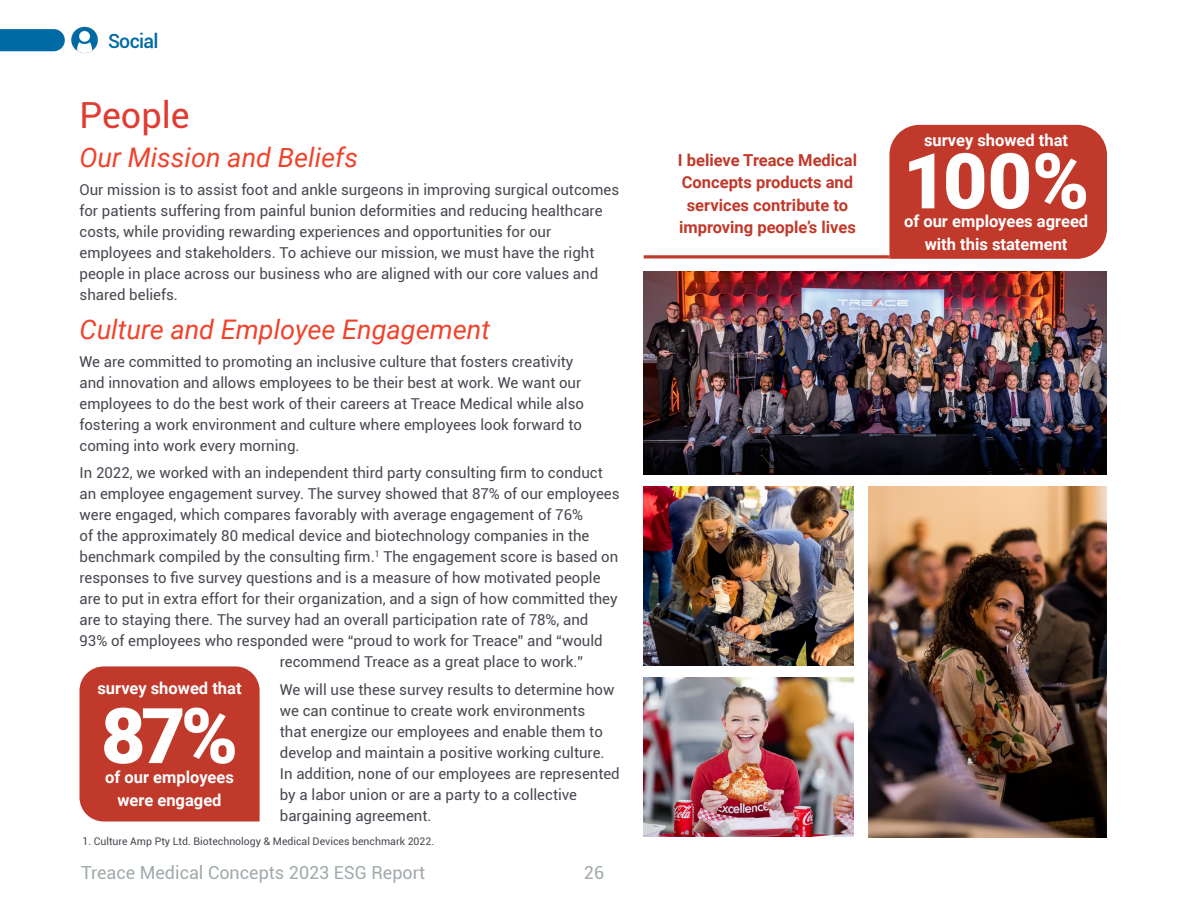
<style>
.page{position:relative;width:1188px;height:918px;background:#fff}
.page>*{position:absolute;margin:0;border:0;box-sizing:border-box;transform-origin:0 0}
.t1{font:900 76.95px "Roboto";color:#fff}
.t2{font:36px "Roboto";color:#e03c31}
.t3{font:italic 27px "Roboto";color:#ef442c}
.t4{font:500 19.5px "Roboto";letter-spacing:-.035em;color:#006aa5}
.t5{font:18px "Roboto";color:#a2aaad}
.t6{font:700 16.5px/23.1px "Roboto";color:#fff;text-align:center}
.t7{font:700 16.5px/22.5px "Roboto";color:#c0392a;text-align:center}
.t8{font:15px/21px "Roboto";color:#494851}
.t9{font:10.5px "Roboto";color:#494851}
</style>
<div class="page">
<div style="left:889px;top:125px;width:218px;height:134px;background:#c0392a"></div>
<img style="left:868px;top:486px;width:239px;height:352px">
<img style="left:644px;top:678px;width:209px;height:159px">
<img style="left:644px;top:271px;width:463px;height:203px">
<img style="left:644px;top:486px;width:209px;height:179px">
<hr style="left:644px;top:255px;width:245px;height:3px;background:#c0392a">
<div style="left:79px;top:666px;width:181px;height:155px;background:#c0392a"></div>
<img style="left:71px;top:26px;width:27px;height:28px">
<svg style="left:0;top:29px;width:65px;height:22px"></svg>
<h3 class="t4" style="left:108px;top:27px;width:52px">Social</h3>
<h2 class="t2" style="left:80px;top:90px;width:112px">People</h2>
<h3 class="t3" style="left:80px;top:138px;width:280px">Our Mission and Beliefs</h3>
<p class="t8" style="left:80px;top:178px;width:541px">Our mission is to assist foot and ankle surgeons in improving surgical outcomes for patients suffering from painful bunion deformities and reducing healthcare costs, while providing rewarding experiences and opportunities for our employees and stakeholders. To achieve our mission, we must have the right people in place across our business who are aligned with our core values and shared beliefs.</p>
<h3 class="t3" style="left:80px;top:310px;width:412px">Culture and Employee Engagement</h3>
<p class="t8" style="left:80px;top:350px;width:506px">We are committed to promoting an inclusive culture that fosters creativity and innovation and allows employees to be their best at work. We want our employees to do the best work of their careers at Treace Medical while also fostering a work environment and culture where employees look forward to coming into work every morning.</p>
<p class="t8" style="left:80px;top:462px;width:525px">In 2022, we worked with an independent third party consulting firm to conduct</p>
<p class="t8" style="left:80px;top:483px;width:542px">an employee engagement survey. The survey showed that 87% of our employees</p>
<p class="t8" style="left:80px;top:504px;width:505px">were engaged, which compares favorably with average engagement of 76%</p>
<p class="t8" style="left:80px;top:525px;width:511px">of the approximately 80 medical device and biotechnology companies in the</p>
<p class="t8" style="left:80px;top:546px;width:540px">benchmark compiled by the consulting firm.<sup>1</sup> The engagement score is based on</p>
<p class="t8" style="left:80px;top:567px;width:523px">responses to five survey questions and is a measure of how motivated people</p>
<p class="t8" style="left:80px;top:588px;width:540px">are to put in extra effort for their organization, and a sign of how committed they</p>
<p class="t8" style="left:80px;top:609px;width:511px">are to staying there. The survey had an overall participation rate of 78%, and</p>
<p class="t8" style="left:80px;top:630px;width:525px">93% of employees who responded were “proud to work for Treace” and “would</p>
<p class="t8" style="left:280px;top:651px;width:305px">recommend Treace as a great place to work.”</p>
<p class="t8" style="left:280px;top:679px;width:341px">We will use these survey results to determine how we can continue to create work environments<br>that energize our employees and enable them to develop and maintain a positive working culture.<br>In addition, none of our employees are represented by a labor union or are a party to a collective bargaining agreement.</p>
<p class="t6" style="left:97px;top:676px;width:146px">survey showed that</p>
<h1 class="t1" style="left:101px;top:682px;width:139px">87%</h1>
<p class="t6" style="left:105px;top:765px;width:130px">of our employees were engaged</p>
<p class="t9" style="left:82px;top:834px;width:353px">1. Culture Amp Pty Ltd. Biotechnology &amp; Medical Devices benchmark 2022.</p>
<p class="t5" style="left:81px;top:860px;width:346px">Treace Medical Concepts 2023 ESG Report</p>
<p class="t5" style="left:584px;top:860px;width:22px">26</p>
<p class="t7" style="left:678px;top:148px;width:181px">I believe Treace Medical<br>Concepts products and services contribute to improving people’s lives</p>
<p class="t6" style="left:924px;top:128px;width:146px">survey showed that</p>
<h1 class="t1" style="left:903px;top:127px;width:188px">100%</h1>
<p class="t6" style="left:904px;top:209px;width:186px">of our employees agreed with this statement</p>
</div>
